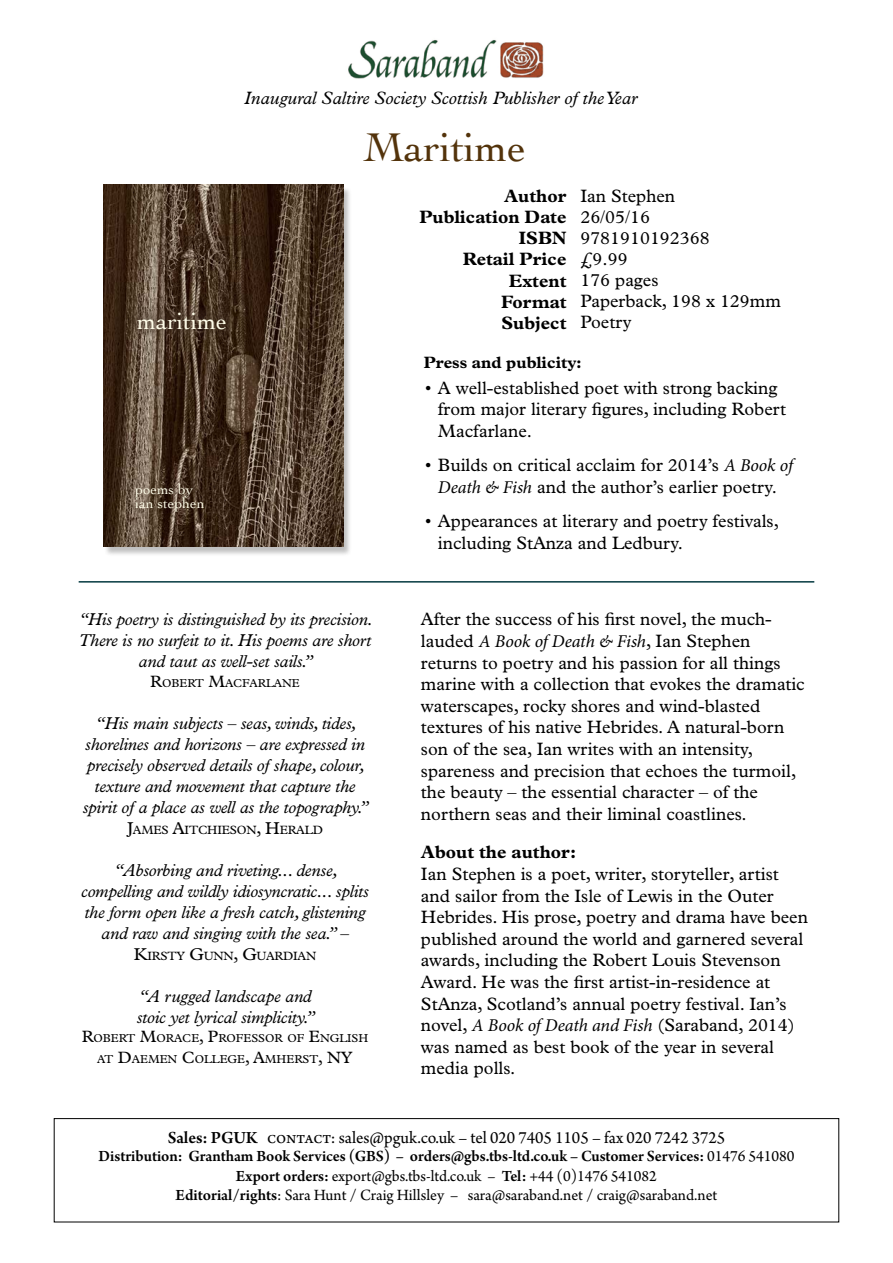
<style>
.page{position:relative;width:893px;height:1263px;background:#fff}
.page>*{position:absolute;margin:0;border:0;box-sizing:border-box;transform-origin:0 0}
.t1{font:42px "Cochin";color:#53330b}
.t2{font:24.45px "Cochin";color:#fffde9}
.t3{font:18px/21.6px "Plantin";color:#000}
.t4{font:700 18px/21px "Plantin";color:#000;text-align:right}
.t5{font:18px "Arno Pro";color:#000}
.t6{font:italic 18px "Plantin";color:#000}
.t7{font:italic 17.25px/21px "Plantin";letter-spacing:-.01em;color:#000;text-align:center}
.t8{font:600 16.5px/19.5px "Arno Pro";color:#000;text-align:center}
.t9{font:700 16.5px "Plantin";color:#000}
.t10{font:14.7px/14.7px "Cochin";color:#fffde9}
.t11{font:12.15px "Plantin";letter-spacing:-.015em;color:#000}
.t12{font:11.55px/21px "Plantin";color:#000}
.s1{font-family:"Minion Pro";font-style:italic}
.s2{font-size:16.5px}
.s3{font-size:17.25px}
.s4{font-weight:600}
.s5{font-weight:400}
</style>
<div class="page">
<hr style="left:79px;top:581px;width:735px;height:2px;background:#053a40">
<div style="left:103px;top:186px;width:249px;height:371px;background:#000;opacity:.25"></div>
<img style="left:104px;top:185px;width:239px;height:361px">
<svg style="left:127px;top:307px;width:105px;height:30px;background:#524030"></svg>
<img style="left:348px;top:40px;width:196px;height:39px">
<div style="left:54px;top:1118px;width:785px;height:104px;border:1px solid #000"></div>
<p class="t6" style="left:244px;top:87px;width:395px">Inaugural Saltire Society Scottish Publisher of the Year</p>
<h2 class="t2" style="left:137px;top:304px;width:92px">maritime</h2>
<p class="t10" style="left:135px;top:481px;width:71px">poems by ian stephen</p>
<h1 class="t1" style="left:364px;top:119px;width:164px">Maritime</h1>
<p class="t3" style="left:580px;top:186px;width:202px;line-height:21px">Ian Stephen<br>26/05/16<br>9781910192368<br>£9.99<br>176 pages<br>Paperback, 198 x 129mm<br>Poetry</p>
<p class="t4" style="left:419px;top:186px;width:148px">Author<br>Publication Date<br>ISBN<br>Retail Price<br>Extent<br>Format<br>Subject</p>
<p class="t9" style="left:424px;top:352px;width:160px">Press and publicity:</p>
<p class="t3" style="left:438px;top:377px;width:350px;text-indent:-13px">• A well-established poet with strong backing from major literary figures, including Robert<br>Macfarlane.</p>
<p class="t3" style="left:425px;top:454px;width:369px;text-align:center">• Builds on critical acclaim for 2014’s <span class="s1">A Book of<br>Death &amp; Fish</span> and the author’s earlier poetry.</p>
<p class="t3" style="left:438px;top:510px;width:342px;text-indent:-13px">• Appearances at literary and poetry festivals, including StAnza and Ledbury.</p>
<p class="t7" style="left:79px;top:608px;width:296px">“His poetry is distinguished by its precision.<br>There is no surfeit to it. His poems are short and taut as well-set sails.”</p>
<p class="t12" style="left:150px;top:672px;width:151px"><span class="s2">R</span>OBERT <span class="s2">M</span>ACFARLANE</p>
<p class="t7" style="left:83px;top:712px;width:288px">“His main subjects – seas, winds, tides, shorelines and horizons – are expressed in precisely observed details of shape, colour, texture and movement that capture the spirit of a place as well as the topography.”</p>
<p class="t11" style="left:127px;top:822px;width:197px"><span class="s3">J</span>AMES <span class="s3">A</span>ITCHIESON<span class="s3">, H</span>ERALD</p>
<p class="t7" style="left:81px;top:859px;width:289px">“Absorbing and riveting... dense, compelling and wildly idiosyncratic... splits the form open like a fresh catch, glistening and raw and singing with the sea.” –</p>
<p class="t11" style="left:134px;top:948px;width:184px"><span class="s3">K</span>IRSTY <span class="s3">G</span>UNN<span class="s3">, G</span>UARDIAN</p>
<p class="t7" style="left:137px;top:985px;width:180px;text-align:left">“A rugged landscape and stoic yet lyrical simplicity.”</p>
<p class="t12" style="left:97px;top:1028px;width:273px;text-indent:-16px"><span class="s2">R</span>OBERT <span class="s2">M</span>ORACE<span class="s2">, P</span>ROFESSOR OF <span class="s2">E</span>NGLISH<br>AT <span class="s2">D</span>AEMEN <span class="s2">C</span> OLLEGE<span class="s2">, A</span>MHERST<span class="s2">, NY</span></p>
<p class="t3" style="left:421px;top:608px;width:385px">After the success of his first novel, the much&shy;lauded <span class="s1">A Book of Death &amp; Fish</span>, Ian Stephen returns to poetry and his passion for all things marine with a collection that evokes the dramatic waterscapes, rocky shores and wind-blasted textures of his native Hebrides. A natural-born son of the sea, Ian writes with an intensity, spareness and precision that echoes the turmoil, the beauty – the essential character – of the northern seas and their liminal coastlines.</p>
<p class="t4" style="left:421px;top:841px;width:157px">About the author:</p>
<p class="t3" style="left:421px;top:863px;width:389px">Ian Stephen is a poet, writer, storyteller, artist and sailor from the Isle of Lewis in the Outer Hebrides. His prose, poetry and drama have been published around the world and garnered several awards, including the Robert Louis Stevenson Award. He was the first artist-in-residence at StAnza, Scotland’s annual poetry festival. Ian’s novel, <span class="s1">A Book of Death and Fish</span> (Saraband, 2014) was named as best book of the year in several media polls.</p>
<p class="t5" style="left:168px;top:1127px;width:559px"><span class="s4">Sales: PGUK</span> contact: sales@pguk.co.uk – tel 020 7405 1105 – fax 020 7242 3725</p>
<p class="t8" style="left:99px;top:1147px;width:697px">Distribution: Grantham Book Services (GBS) – orders@gbs.tbs-ltd.co.uk – Customer Services: <span class="s5">01476 541080<br></span>Export orders: <span class="s5">export@gbs.tbs-ltd.co.uk –</span> Tel: <span class="s5">+44 (0)1476 541082<br></span>Editorial/rights<span class="s5">: Sara Hunt / Craig Hillsley – sara@saraband.net / craig@saraband.net</span></p>
</div>
